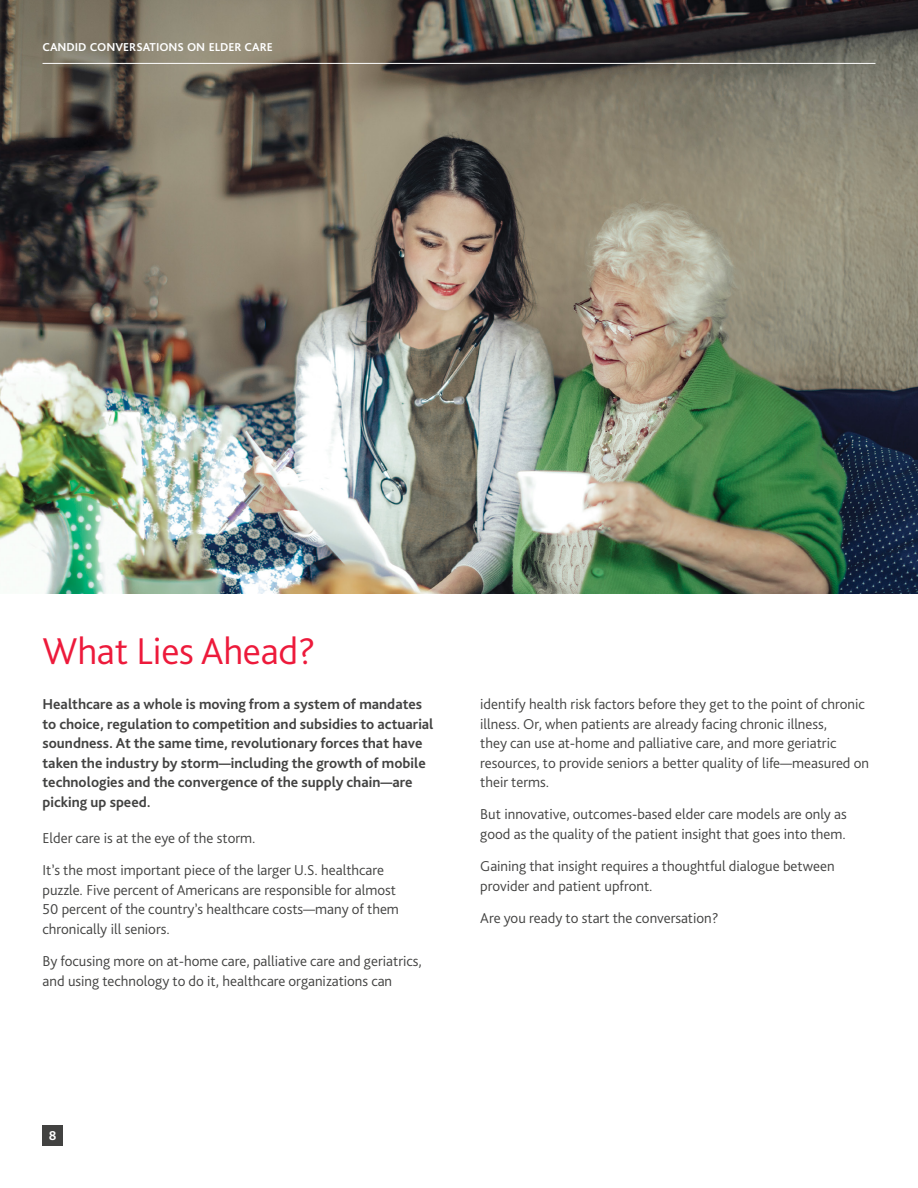
<style>
.page{position:relative;width:918px;height:1188px;background:#fff}
.page>*{position:absolute;margin:0;border:0;box-sizing:border-box;transform-origin:0 0}
.t1{font:300 39px "Bliss Pro";letter-spacing:-.005em;color:#ed1a3b}
.t2{font:300 15px/19.5px "Bliss Pro";color:#424241}
.t3{font:700 15px/19.5px "Bliss Pro";color:#424241}
.t4{font:700 13.5px "Bliss Pro";color:#fff}
.t5{font:700 12px "Bliss Pro";color:#fff}
</style>
<div class="page">
<img style="left:0;top:0;width:918px;height:594px">
<div style="left:43px;top:1125px;width:20px;height:20px;background:#424241"></div>
<hr style="left:43px;top:63px;width:832px;height:1px;background:#fff">
<p class="t5" style="left:43px;top:40px;width:232px">CANDID CONVERSATIONS ON ELDER CARE</p>
<h1 class="t1" style="left:43px;top:627px;width:275px">What Lies Ahead?</h1>
<p class="t3" style="left:43px;top:694px;width:393px">Healthcare as a whole is moving from a system of mandates to choice, regulation to competition and subsidies to actuarial soundness. At the same time, revolutionary forces that have taken the industry by storm—including the growth of mobile technologies and the convergence of the supply chain—are picking up speed.</p>
<p class="t2" style="left:43px;top:822px;width:343px;line-height:32.2px">Elder care is at the eye of the storm.<br>It’s the most important piece of the larger U.S. healthcare</p>
<p class="t2" style="left:43px;top:880px;width:358px">puzzle. Five percent of Americans are responsible for almost<br>50 percent of the country’s healthcare costs—many of them chronically ill seniors.</p>
<p class="t2" style="left:43px;top:951px;width:381px">By focusing more on at-home care, palliative care and geriatrics, and using technology to do it, healthcare organizations can</p>
<p class="t2" style="left:480px;top:694px;width:390px">identify health risk factors before they get to the point of chronic illness. Or, when patients are already facing chronic illness,<br>they can use at-home and palliative care, and more geriatric resources, to provide seniors a better quality of life—measured on their terms.</p>
<p class="t2" style="left:480px;top:804px;width:368px">But innovative, outcomes-based elder care models are only as good as the quality of the patient insight that goes into them.</p>
<p class="t2" style="left:480px;top:856px;width:356px">Gaining that insight requires a thoughtful dialogue between provider and patient upfront.</p>
<p class="t2" style="left:480px;top:908px;width:240px">Are you ready to start the conversation?</p>
<p class="t4" style="left:49px;top:1128px;width:9px">8</p>
</div>
